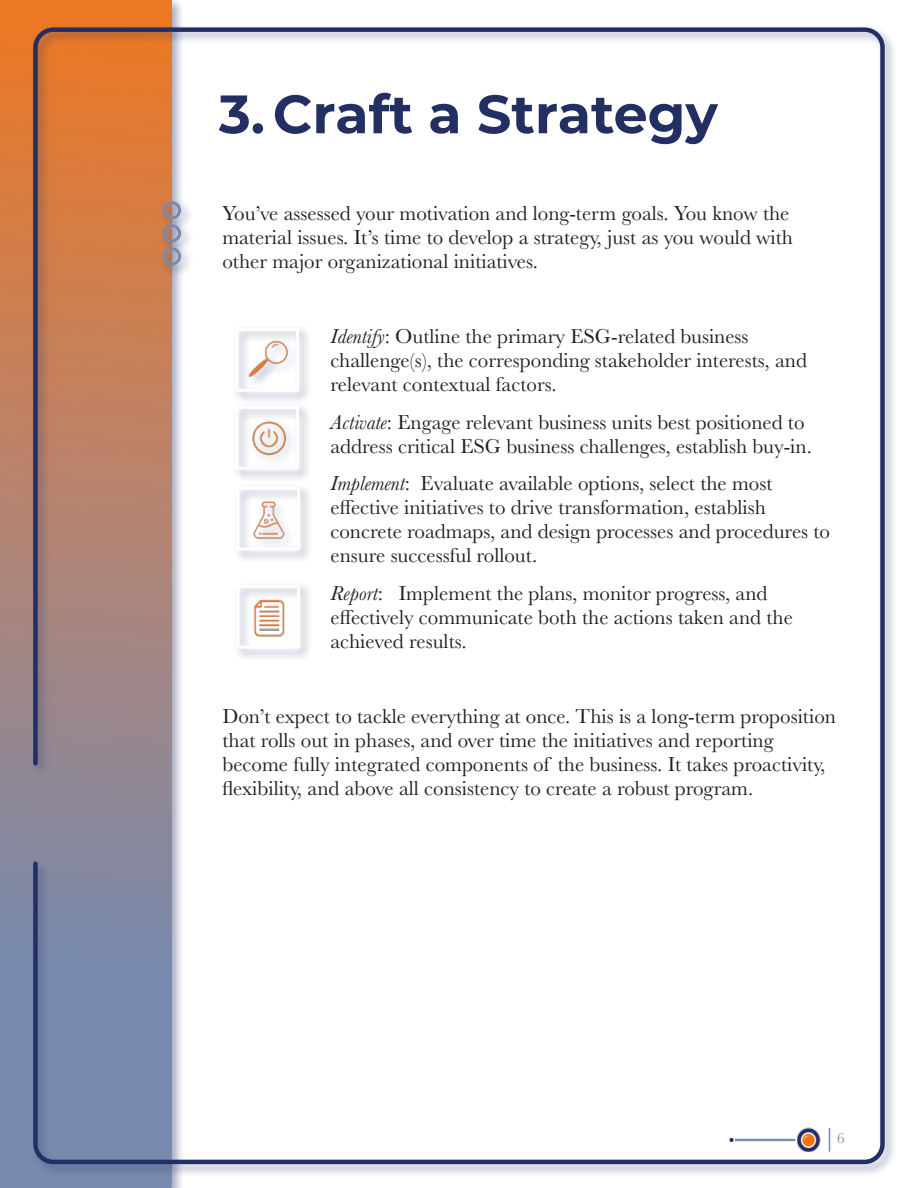
<style>
.page{position:relative;width:918px;height:1188px;background:#fff}
.page>*{position:absolute;margin:0;border:0;box-sizing:border-box;transform-origin:0 0}
.t1{font:700 54px "Montserrat";color:#232f63}
.t2{font:21px/24px "Baskerville";color:#221f1f}
.t3{font:15px "Baskerville";color:#788bae}
.s1{font-style:italic}
</style>
<div class="page">
<img style="left:0;top:0;width:172px;height:1188px">
<div style="left:30px;top:24px;width:868px;height:1153px;background:#232f63;opacity:.4"></div>
<div style="left:33px;top:27px;width:852px;height:1137px;border:5px solid #232f63;border-radius:18px"></div>
<h1 class="t1" style="left:219px;top:91px;width:500px">3. Craft a Strategy</h1>
<p class="t2" style="left:222px;top:204px;width:572px">You’ve assessed your motivation and long-term goals. You know the material issues. It’s time to develop a strategy, just as you would with other major organizational initiatives.</p>
<p class="t2" style="left:330px;top:325px;width:478px"><span class="s1">Identify</span>: Outline the primary ESG-related business challenge(s), the corresponding stakeholder interests, and relevant contextual factors.</p>
<p class="t2" style="left:330px;top:410px;width:483px"><span class="s1">Activate</span>: Engage relevant business units best positioned to address critical ESG business challenges, establish buy-in.</p>
<p class="t2" style="left:330px;top:472px;width:501px"><span class="s1">Implement</span>: Evaluate available options, select the most<br>e昀昀ective initiatives to drive transformation, establish concrete roadmaps, and design processes and procedures to ensure successful rollout.</p>
<p class="t2" style="left:330px;top:583px;width:464px"><span class="s1">Report</span>: Implement the plans, monitor progress, and<br>e昀昀ectively communicate both the actions taken and the achieved results.</p>
<p class="t2" style="left:222px;top:706px;width:615px">Don’t expect to tackle everything at once. This is a long-term proposition that rolls out in phases, and over time the initiatives and reporting become fully integrated components of the business. It takes proactivity,昀氀exibility, and above all consistency to create a robust program.</p>
<p class="t3" style="left:837px;top:1133px;width:9px">6</p>
</div>
